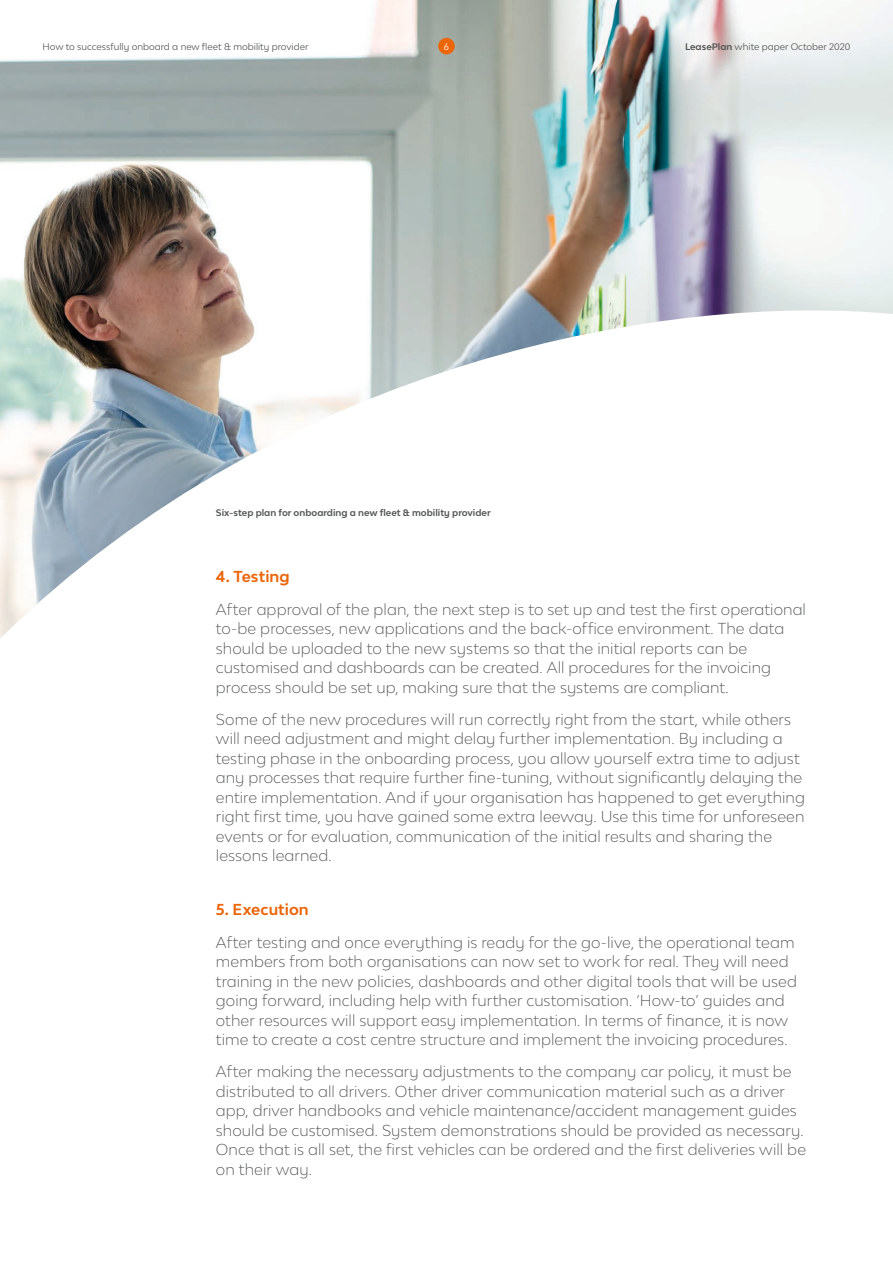
<style>
.page{position:relative;width:893px;height:1263px;background:#fff}
.page>*{position:absolute;margin:0;border:0;box-sizing:border-box;transform-origin:0 0}
.t1{font:300 15px/19.5px "Lease Plan";letter-spacing:.005em;color:#555757}
.t2{font:700 15px "Lease Plan";letter-spacing:.005em;color:#ec6509}
.t3{font:9px "Lease Plan";color:#555757}
.t4{font:700 9px "Lease Plan";color:#555757}
.t5{font:9px "Lease Plan";color:#fff}
.s1{font-weight:700}
</style>
<div class="page">
<img style="left:0;top:0;width:893px;height:638px">
<div style="left:438px;top:38px;width:17px;height:16px;background:#ec6509;border-radius:50%"></div>
<p class="t3" style="left:43px;top:40px;width:267px">How to successfully onboard a new fleet &amp; mobility provider</p>
<p class="t5" style="left:444px;top:40px;width:7px">6</p>
<p class="t3" style="left:685px;top:40px;width:167px"><span class="s1">LeasePlan</span> white paper October 2020</p>
<p class="t4" style="left:216px;top:507px;width:276px">Six-step plan for onboarding a new fleet &amp; mobility provider</p>
<p class="t2" style="left:216px;top:567px;width:75px">4. Testing</p>
<p class="t1" style="left:216px;top:599px;width:592px">After approval of the plan, the next step is to set up and test the first operational to-be processes, new applications and the back-office environment. The data should be uploaded to the new systems so that the initial reports can be customised and dashboards can be created. All procedures for the invoicing process should be set up, making sure that the systems are compliant.</p>
<p class="t1" style="left:216px;top:709px;width:591px">Some of the new procedures will run correctly right from the start, while others will need adjustment and might delay further implementation. By including a testing phase in the onboarding process, you allow yourself extra time to adjust any processes that require further fine-tuning, without significantly delaying the entire implementation. And if your organisation has happened to get everything right first time, you have gained some extra leeway. Use this time for unforeseen events or for evaluation, communication of the initial results and sharing the lessons learned.</p>
<p class="t2" style="left:216px;top:900px;width:94px">5. Execution</p>
<p class="t1" style="left:216px;top:932px;width:583px">After testing and once everything is ready for the go-live, the operational team members from both organisations can now set to work for real. They will need training in the new policies, dashboards and other digital tools that will be used going forward, including help with further customisation. ‘How-to’ guides and other resources will support easy implementation. In terms of finance, it is now time to create a cost centre structure and implement the invoicing procedures.</p>
<p class="t1" style="left:216px;top:1062px;width:592px">After making the necessary adjustments to the company car policy, it must be distributed to all drivers. Other driver communication material such as a driver app, driver handbooks and vehicle maintenance/accident management guides should be customised. System demonstrations should be provided as necessary.<br>Once that is all set, the first vehicles can be ordered and the first deliveries will be on their way.</p>
</div>
